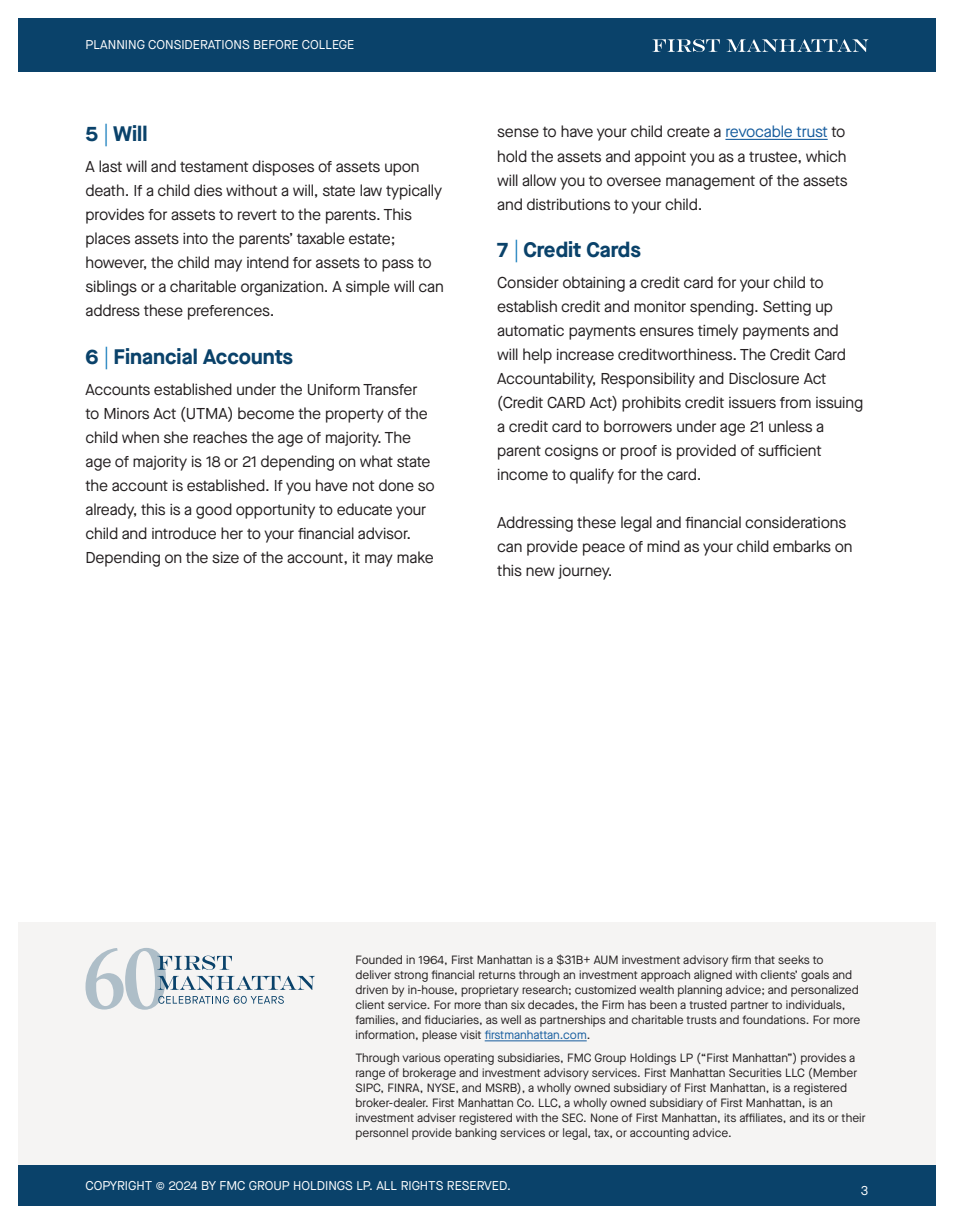
<style>
.page{position:relative;width:954px;height:1224px;background:#fff}
.page>*{position:absolute;margin:0;border:0;box-sizing:border-box;transform-origin:0 0}
.t1{font:700 21px "Maison Neue";color:#0a426a}
.t2{font:15.75px/24px "Maison Neue";letter-spacing:-.01em;color:#231f20}
.t3{font:12.75px "Maison Neue";color:#fff}
.t4{font:12px/15px "Maison Neue";color:#231f20}
.s1{font-weight:400;color:#157cbc}
.s2{color:#175d9e}
</style>
<div class="page">
<div style="left:18px;top:1165px;width:918px;height:41px;background:#0a426a"></div>
<hr style="left:725px;top:139px;width:103px;height:1px;background:#175d9e">
<div style="left:18px;top:18px;width:918px;height:54px;background:#0a426a"></div>
<svg style="left:652px;top:39px;width:68px;height:13px"></svg>
<svg style="left:727px;top:39px;width:141px;height:13px"></svg>
<div style="left:18px;top:922px;width:918px;height:243px;background:#f5f4f3"></div>
<hr style="left:485px;top:1040px;width:102px;height:1px;background:#175d9e">
<svg style="left:85px;top:948px;width:230px;height:62px"></svg>
<p class="t3" style="left:86px;top:36px;width:270px">PLANNING CONSIDERATIONS BEFORE COLLEGE</p>
<h1 class="t1" style="left:86px;top:119px;width:63px">5 <span class="s1">|</span> Will</h1>
<p class="t2" style="left:86px;top:154px;width:360px">A last will and testament disposes of assets upon death. If a child dies without a will, state law typically provides for assets to revert to the parents. This places assets into the parents’ taxable estate; however, the child may intend for assets to pass to siblings or a charitable organization. A simple will can address these preferences.</p>
<h1 class="t1" style="left:86px;top:342px;width:209px">6 <span class="s1">|</span> Financial Accounts</h1>
<p class="t2" style="left:86px;top:377px;width:351px">Accounts established under the Uniform Transfer to Minors Act (UTMA) become the property of the child when she reaches the age of majority. The age of majority is 18 or 21 depending on what state the account is established. If you have not done so already, this is a good opportunity to educate your child and introduce her to your financial advisor.<br>Depending on the size of the account, it may make</p>
<p class="t2" style="left:497px;top:120px;width:352px">sense to have your child create a <span class="s2">revocable trust</span> to hold the assets and appoint you as a trustee, which will allow you to oversee management of the assets and distributions to your child.</p>
<h1 class="t1" style="left:497px;top:235px;width:145px">7 <span class="s1">|</span> Credit Cards</h1>
<p class="t2" style="left:497px;top:271px;width:367px">Consider obtaining a credit card for your child to establish credit and monitor spending. Setting up automatic payments ensures timely payments and will help increase creditworthiness. The Credit Card Accountability, Responsibility and Disclosure Act (Credit CARD Act) prohibits credit issuers from issuing a credit card to borrowers under age 21 unless a parent cosigns or proof is provided of sufficient income to qualify for the card.</p>
<p class="t2" style="left:497px;top:511px;width:357px">Addressing these legal and financial considerations can provide peace of mind as your child embarks on this new journey.</p>
<p class="t4" style="left:356px;top:953px;width:506px">Founded in 1964, First Manhattan is a $31B+ AUM investment advisory firm that seeks to deliver strong financial returns through an investment approach aligned with clients’ goals and driven by in-house, proprietary research; customized wealth planning advice; and personalized client service. For more than six decades, the Firm has been a trusted partner to individuals, families, and fiduciaries, as well as partnerships and charitable trusts and foundations. For more information, please visit <span class="s2">firstmanhattan.com</span>.</p>
<p class="t4" style="left:356px;top:1050px;width:512px">Through various operating subsidiaries, FMC Group Holdings LP (“First Manhattan”) provides a range of brokerage and investment advisory services. First Manhattan Securities LLC (Member SIPC, FINRA, NYSE, and MSRB), a wholly owned subsidiary of First Manhattan, is a registered broker-dealer. First Manhattan Co. LLC, a wholly owned subsidiary of First Manhattan, is an investment adviser registered with the SEC. None of First Manhattan, its affiliates, and its or their personnel provide banking services or legal, tax, or accounting advice.</p>
<p class="t3" style="left:86px;top:1177px;width:427px">COPYRIGHT © 2024 BY FMC GROUP HOLDINGS LP. ALL RIGHTS RESERVED.</p>
<p class="t3" style="left:861px;top:1182px;width:9px">3</p>
</div>
